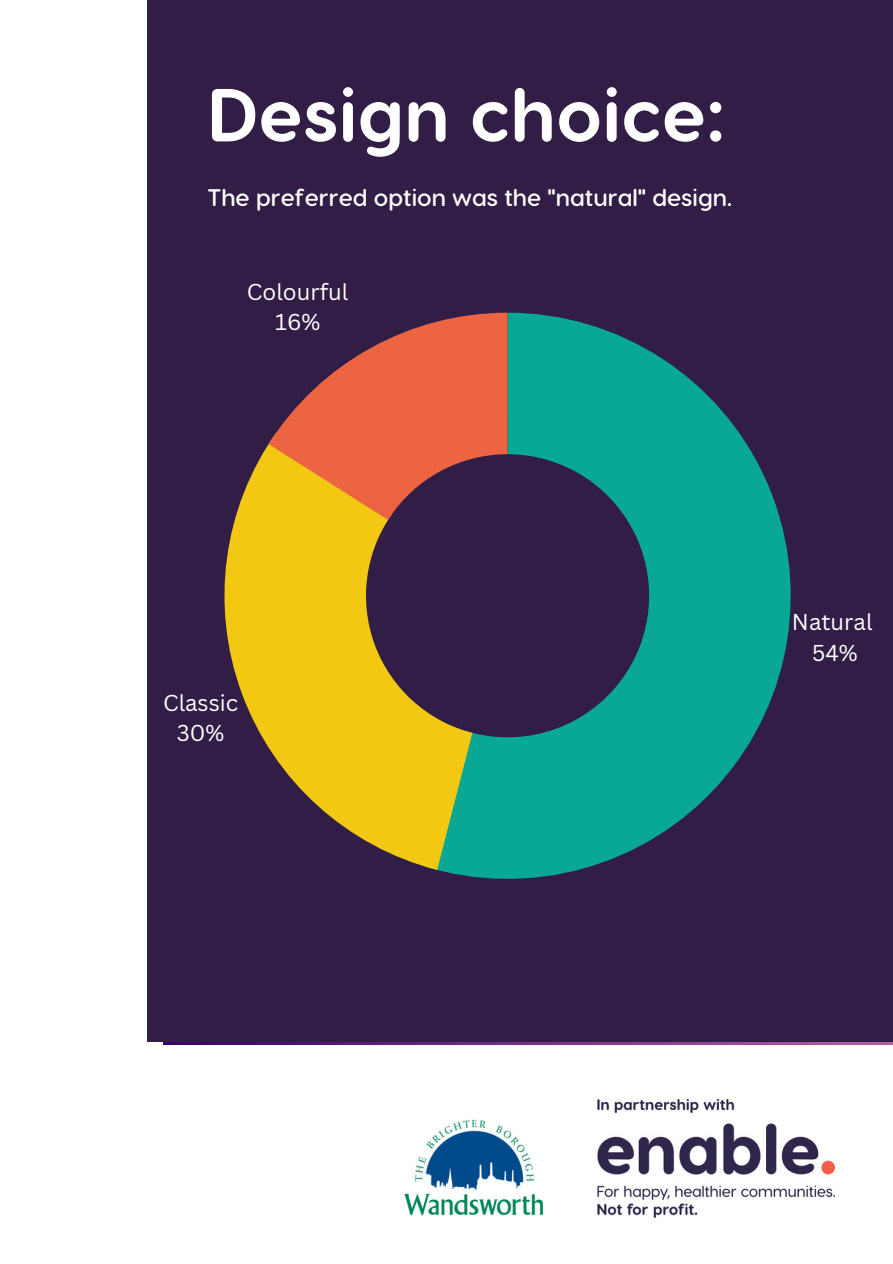
<style>
.page{position:relative;width:893px;height:1264px;background:#fff}
.page>*{position:absolute;margin:0;border:0;box-sizing:border-box;transform-origin:0 0}
.t1{font:700 75px "Visby Round CF";color:#fff}
.t2{font:600 24px "Visby Round CF";color:#fff}
.t3{font:22.35px "Canva Sans";color:#fff}
</style>
<div class="page">
<img style="left:404px;top:1099px;width:430px;height:120px">
<div style="left:147px;top:0;width:745px;height:1041px;background:#311d45"></div>
<svg style="left:438px;top:313px;width:352px;height:565px;fill:#09a894"></svg>
<svg style="left:224px;top:445px;width:248px;height:425px;fill:#f2c812"></svg>
<svg style="left:268px;top:313px;width:239px;height:207px;fill:#ec6441"></svg>
<p class="t1" style="left:207px;top:81px;width:519px">Design choice:</p>
<p class="t2" style="left:207px;top:187px;width:526px">The preferred option was the "natural" design.</p>
<p class="t3" style="left:247px;top:276px;width:103px">Colourful</p>
<p class="t3" style="left:275px;top:306px;width:47px">16%</p>
<p class="t3" style="left:163px;top:686px;width:77px">Classic</p>
<p class="t3" style="left:177px;top:717px;width:49px">30%</p>
<p class="t3" style="left:791px;top:606px;width:82px">Natural</p>
<p class="t3" style="left:812px;top:637px;width:47px">54%</p>
</div>
